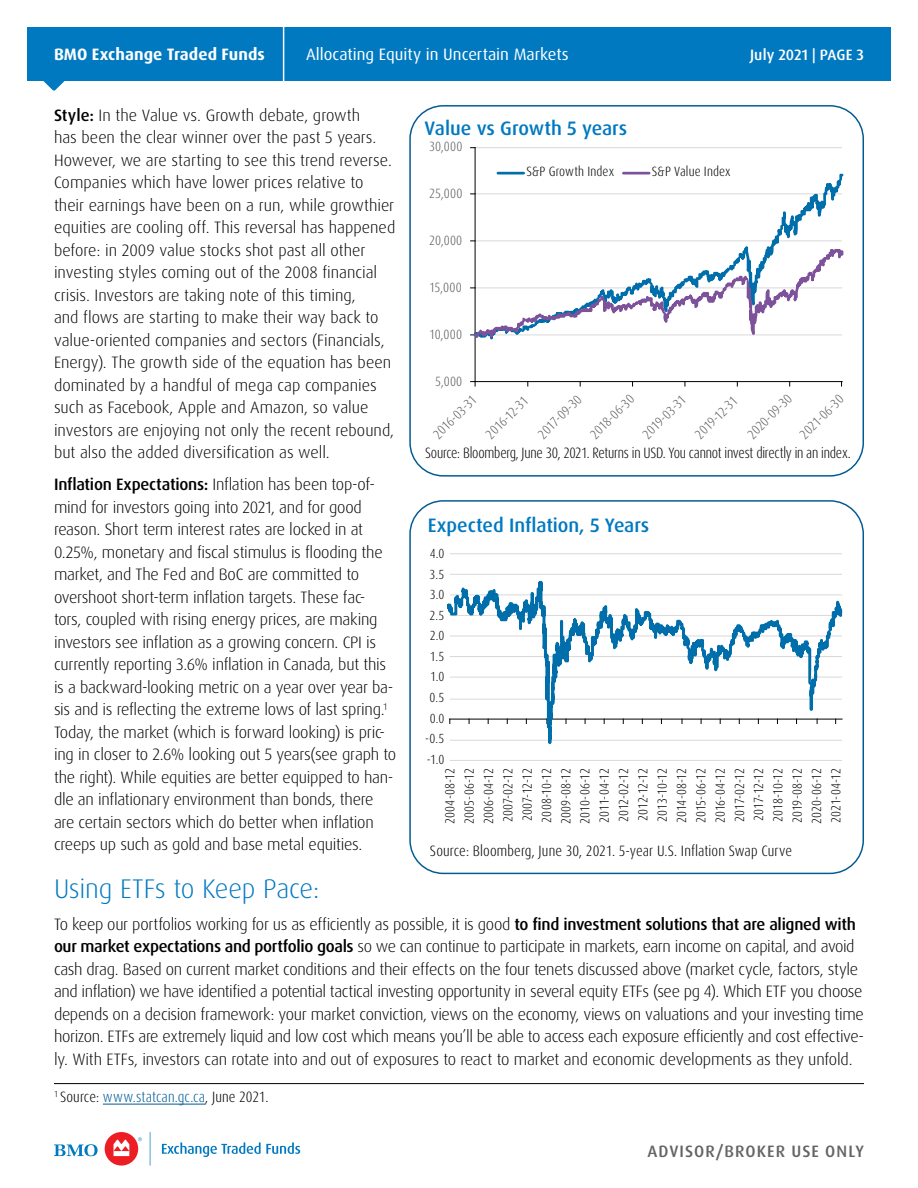
<style>
.page{position:relative;width:918px;height:1188px;background:#fff}
.page>*{position:absolute;margin:0;border:0;box-sizing:border-box;transform-origin:0 0}
.Heading{font:300 27px "Dax Pro";letter-spacing:-.01em;color:#0079c1}
.Subheading{font:500 19.5px "Dax Pro";letter-spacing:-.005em;color:#0079c1}
.t1{font:300 16.5px/22.5px "Dax Pro";letter-spacing:-.015em;color:#000}
.t2{font:16.5px "Dax Pro";color:#fff}
.t3{font:700 16.5px "Dax Pro";letter-spacing:.005em;color:#fff}
.t4{font:500 16.5px "Dax Pro";letter-spacing:.065em;color:#636466}
.Notes{font:300 condensed 15px "Dax Pro";letter-spacing:.01em;color:#000}
.Notes-2{font:300 condensed 15px "Dax Pro";letter-spacing:-.01em;color:#000;scale:.95 1}
.t5{font:500 15px "Dax Pro";letter-spacing:.005em;color:#fff}
.t6{font:300 condensed 13.5px "Dax Pro";letter-spacing:.015em;color:#595959}
.t7{font:300 condensed 13.5px "Dax Pro";letter-spacing:.01em;color:#000}
.t8{font:300 condensed 13.2px/19.4px "Dax Pro";letter-spacing:-.005em;color:#000;text-align:justify}
.s1{font-weight:500}
.s2{color:#005a93}
</style>
<div class="page">
<div style="left:27px;top:27px;width:864px;height:54px;background:#0079c1"></div>
<svg style="left:43px;top:81px;width:22px;height:10px"></svg>
<hr style="left:283px;top:27px;width:1px;height:54px;background:#fff">
<hr style="left:54px;top:1083px;width:810px;height:1px;background:#000">
<hr style="left:103px;top:1104px;width:102px;height:1px;background:#005a93">
<hr style="left:475px;top:147px;width:367px;height:1px;background:#d9d9d9">
<hr style="left:475px;top:148px;width:1px;height:234px;background:#000">
<hr style="left:475px;top:381px;width:367px;height:1px;background:#000">
<svg style="left:471px;top:381px;width:5px;height:5px"></svg>
<svg style="left:474px;top:174px;width:369px;height:166px"></svg>
<svg style="left:471px;top:248px;width:372px;height:90px"></svg>
<hr style="left:498px;top:172px;width:26px;height:2px;background:#006eab">
<hr style="left:623px;top:172px;width:26px;height:2px;background:#7d529b">
<hr style="left:450px;top:760px;width:392px;height:1px;background:#d9d9d9">
<hr style="left:450px;top:574px;width:392px;height:1px;background:#d9d9d9">
<hr style="left:450px;top:554px;width:392px;height:1px;background:#d9d9d9">
<svg style="left:447px;top:580px;width:395px;height:164px"></svg>
<svg style="left:162px;top:1142px;width:138px;height:15px"></svg>
<svg style="left:54px;top:1144px;width:44px;height:12px"></svg>
<svg style="left:138px;top:1137px;width:4px;height:4px"></svg>
<div style="left:105px;top:1132px;width:33px;height:34px;background:#ed1d24;border-radius:50%"></div>
<svg style="left:114px;top:1140px;width:15px;height:16px"></svg>
<svg style="left:150px;top:1132px;width:1px;height:34px"></svg>
<p class="t3" style="left:54px;top:44px;width:212px">BMO Exchange Traded Funds</p>
<p class="t2" style="left:306px;top:44px;width:264px">Allocating Equity in Uncertain Markets</p>
<p class="t5" style="left:750px;top:45px;width:115px">July 2021 | PAGE 3</p>
<p class="t1" style="left:54px;top:104px;width:343px"><span class="s1">Style:</span> In the Value vs. Growth debate, growth<br>has been the clear winner over the past 5 years.<br>However, we are starting to see this trend reverse.<br>Companies which have lower prices relative to their earnings have been on a run, while growthier equities are cooling off. This reversal has happened before: in 2009 value stocks shot past all other investing styles coming out of the 2008 financial crisis. Investors are taking note of this timing,<br>and flows are starting to make their way back to value-oriented companies and sectors (Financials, Energy). The growth side of the equation has been dominated by a handful of mega cap companies such as Facebook, Apple and Amazon, so value investors are enjoying not only the recent rebound, but also the added diversification as well.</p>
<p class="t1" style="left:54px;top:473px;width:344px"><span class="s1">Inflation Expectations:</span> Inflation has been top-of&shy;mind for investors going into 2021, and for good reason. Short term interest rates are locked in at 0.25%, monetary and fiscal stimulus is flooding the market, and The Fed and BoC are committed to overshoot short-term inflation targets. These fac&shy;tors, coupled with rising energy prices, are making investors see inflation as a growing concern. CPI is currently reporting 3.6% inflation in Canada, but this is a backward-looking metric on a year over year ba&shy;sis and is reflecting the extreme lows of last spring.<sup>1<br></sup>Today, the market (which is forward looking) is pric&shy;ing in closer to 2.6% looking out 5 years(see graph to the right). While equities are better equipped to han&shy;dle an inflationary environment than bonds, there are certain sectors which do better when inflation creeps up such as gold and base metal equities.</p>
<h2 class="Heading" style="left:54px;top:871px;width:267px">Using ETFs to Keep Pace:</h2>
<p class="t1" style="left:54px;top:913px;width:811px">To keep our portfolios working for us as efficiently as possible, it is good <span class="s1">to find investment solutions that are aligned with our market expectations and portfolio goals</span> so we can continue to participate in markets, earn income on capital, and avoid cash drag. Based on current market conditions and their effects on the four tenets discussed above (market cycle, factors, style and inflation) we have identified a potential tactical investing opportunity in several equity ETFs (see pg 4). Which ETF you choose depends on a decision framework: your market conviction, views on the economy, views on valuations and your investing time horizon. ETFs are extremely liquid and low cost which means you’ll be able to access each exposure efficiently and cost effective&shy;ly. With ETFs, investors can rotate into and out of exposures to react to market and economic developments as they unfold.</p>
<p class="Notes" style="left:54px;top:1087px;width:216px"><sup>1</sup> Source: <span class="s2">www.statcan.gc.ca</span>, June 2021.</p>
<h3 class="Subheading" style="left:425px;top:115px;width:204px">Value vs Growth 5 years</h3>
<p class="t6" style="left:429px;top:138px;width:35px">30,000</p>
<p class="t7" style="left:526px;top:163px;width:89px">S&amp;P Growth Index</p>
<p class="t7" style="left:652px;top:163px;width:80px">S&amp;P Value Index</p>
<p class="t6" style="left:429px;top:185px;width:35px">25,000</p>
<p class="t6" style="left:429px;top:232px;width:35px">20,000</p>
<p class="t6" style="left:429px;top:279px;width:34px">15,000</p>
<p class="t6" style="left:429px;top:326px;width:34px">10,000</p>
<p class="t6" style="left:435px;top:373px;width:29px">5,000</p>
<p class="t6" style="left:429px;top:430px;width:57px;rotate:-45deg">2016-03-31</p>
<p class="t6" style="left:482px;top:430px;width:55px;rotate:-45deg">2016-12-31</p>
<p class="t6" style="left:534px;top:430px;width:57px;rotate:-45deg">2017-09-30</p>
<p class="t6" style="left:586px;top:430px;width:58px;rotate:-45deg">2018-06-30</p>
<p class="t6" style="left:639px;top:430px;width:57px;rotate:-45deg">2019-03-31</p>
<p class="t6" style="left:691px;top:430px;width:55px;rotate:-45deg">2019-12-31</p>
<p class="t6" style="left:744px;top:430px;width:58px;rotate:-45deg">2020-09-30</p>
<p class="t6" style="left:796px;top:430px;width:57px;rotate:-45deg">2021-06-30</p>
<p class="Notes-2" style="left:425px;top:443px;width:449px">Source: Bloomberg, June 30, 2021. Returns in USD. You cannot invest directly in an index.</p>
<h3 class="Subheading" style="left:428px;top:513px;width:223px">Expected Inflation, 5 Years</h3>
<p class="t8" style="left:430px;top:544px;width:16px">4.0</p>
<p class="t8" style="left:430px;top:565px;width:16px">3.5</p>
<p class="t8" style="left:430px;top:585px;width:16px">3.0</p>
<p class="t8" style="left:430px;top:606px;width:16px">2.5</p>
<p class="t8" style="left:430px;top:626px;width:16px">2.0</p>
<p class="t8" style="left:430px;top:647px;width:16px">1.5</p>
<p class="t8" style="left:430px;top:667px;width:16px">1.0</p>
<p class="t8" style="left:430px;top:688px;width:16px">0.5</p>
<p class="t8" style="left:430px;top:708px;width:16px">0.0</p>
<p class="t8" style="left:425px;top:729px;width:21px">-0.5</p>
<p class="t8" style="left:427px;top:750px;width:19px">-1.0</p>
<p class="t8" style="left:440px;top:824px;width:57px;rotate:-90deg">2004-08-12<br>2005-06-12<br>2006-04-12<br>2007-02-12<br>2007-12-12<br>2008-10-12<br>2009-08-12<br>2010-06-12<br>2011-04-12<br>2012-02-12<br>2012-12-12<br>2013-10-12<br>2014-08-12<br>2015-06-12<br>2016-04-12<br>2017-02-12<br>2017-12-12<br>2018-10-12<br>2019-08-12<br>2020-06-12<br>2021-04-12</p>
<p class="Notes" style="left:430px;top:841px;width:364px">Source: Bloomberg, June 30, 2021. 5-year U.S. Inflation Swap Curve</p>
<p class="t4" style="left:647px;top:1140px;width:218px">ADVISOR/BROKER USE ONLY</p>
</div>
